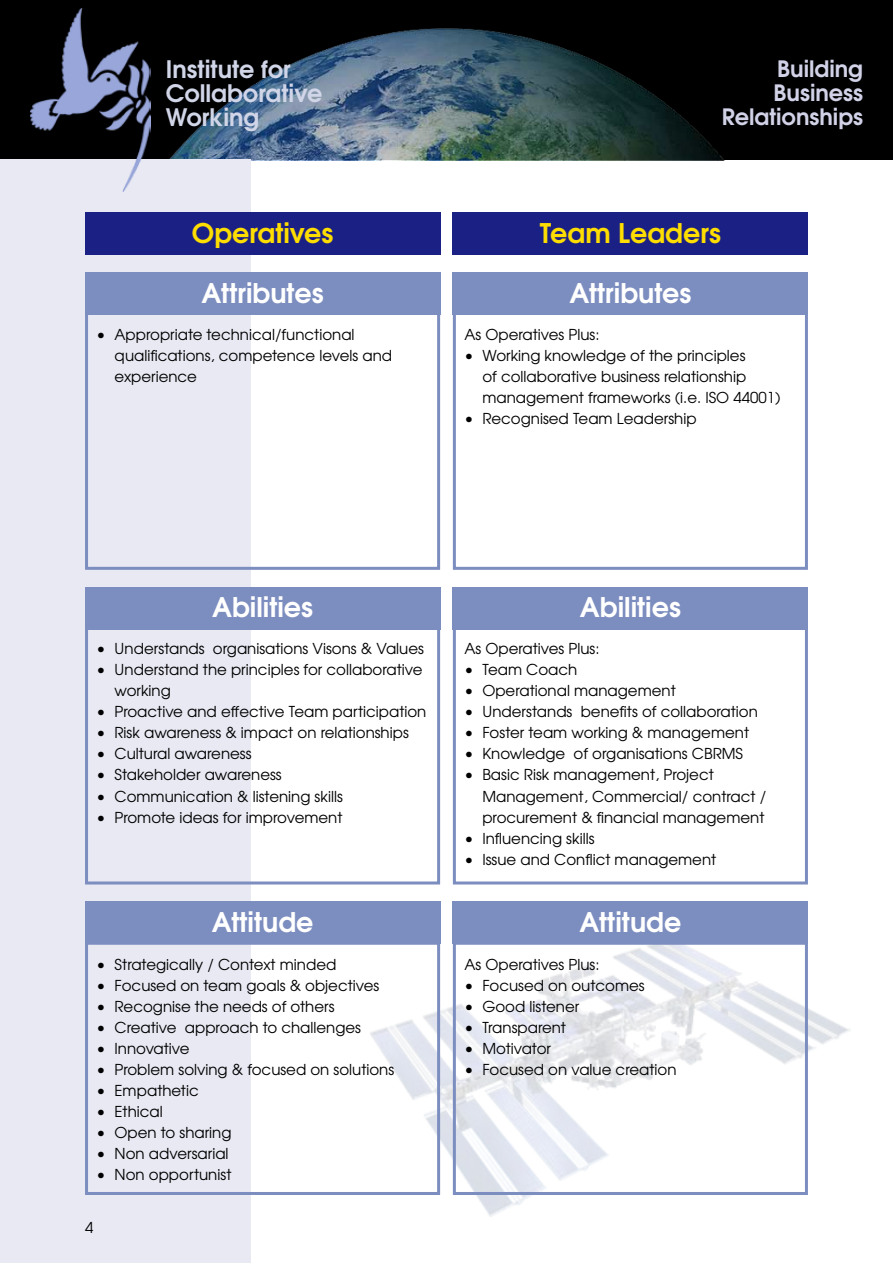
<style>
.page{position:relative;width:893px;height:1263px;background:#fff}
.page>*{position:absolute;margin:0;border:0;box-sizing:border-box;transform-origin:0 0}
.t1{font:700 27px "Te X Gyre Adventor";color:#fff}
.t2{font:700 27px "Te X Gyre Adventor";color:#fedd00}
.t3{font:700 24px/24px "Te X Gyre Adventor";color:#d1d5e8}
.t4{font:700 22.5px/24px "Te X Gyre Adventor";color:#d1d2e7;text-align:right}
.t5{font:15px/21px "Te X Gyre Adventor";color:#000}
</style>
<div class="page">
<div style="left:0;top:0;width:893px;height:159px;background:#000"></div>
<img style="left:169px;top:29px;width:639px;height:131px">
<div style="left:0;top:159px;width:251px;height:1104px;background:#e8e9f3"></div>
<img style="left:370px;top:939px;width:480px;height:277px">
<img style="left:31px;top:9px;width:120px;height:182px">
<hr style="left:892px;top:159px;width:1px;height:1104px;background:#e8e9f3">
<div style="left:85px;top:213px;width:355px;height:42px;background:#1b2085"></div>
<div style="left:453px;top:213px;width:355px;height:42px;background:#1b2085"></div>
<div style="left:85px;top:312px;width:355px;height:258px;border:3px solid #7c8dbf"></div>
<div style="left:85px;top:272px;width:355px;height:43px;background:#7c8dbf"></div>
<div style="left:453px;top:272px;width:355px;height:43px;background:#7c8dbf"></div>
<div style="left:85px;top:627px;width:355px;height:257px;border:3px solid #7c8dbf"></div>
<div style="left:85px;top:587px;width:355px;height:42px;background:#7c8dbf"></div>
<div style="left:453px;top:587px;width:355px;height:42px;background:#7c8dbf"></div>
<div style="left:85px;top:901px;width:355px;height:43px;background:#7c8dbf"></div>
<div style="left:453px;top:901px;width:355px;height:43px;background:#7c8dbf"></div>
<div style="left:453px;top:312px;width:355px;height:258px;border:3px solid #7c8dbf"></div>
<div style="left:453px;top:627px;width:355px;height:257px;border:3px solid #7c8dbf"></div>
<div style="left:85px;top:942px;width:355px;height:253px;border:3px solid #7c8dbf"></div>
<div style="left:453px;top:942px;width:355px;height:253px;border:3px solid #7c8dbf"></div>
<h2 class="t3" style="left:166px;top:55px;width:158px">Institute for<br>Collaborative<br>Working</h2>
<h3 class="t4" style="left:722px;top:54px;width:143px">Building<br>Business<br>Relationships</h3>
<h1 class="t2" style="left:192px;top:210px;width:143px">Operatives</h1>
<h1 class="t2" style="left:540px;top:210px;width:183px">Team Leaders</h1>
<h1 class="t1" style="left:202px;top:269px;width:124px">Attributes</h1>
<h1 class="t1" style="left:569px;top:269px;width:124px">Attributes</h1>
<p class="t5" style="left:115px;top:323px;width:279px;text-indent:-18px">• Appropriate technical/functional qualifications, competence levels and experience</p>
<p class="t5" style="left:464px;top:323px;width:137px">As Operatives Plus:</p>
<p class="t5" style="left:482px;top:344px;width:300px;text-indent:-18px">• Working knowledge of the principles<br>of collaborative business relationship management frameworks (i.e. ISO 44001)</p>
<p class="t5" style="left:464px;top:407px;width:234px">• Recognised Team Leadership</p>
<h1 class="t1" style="left:212px;top:584px;width:102px">Abilities</h1>
<h1 class="t1" style="left:580px;top:584px;width:102px">Abilities</h1>
<p class="t5" style="left:97px;top:637px;width:329px">• Understands organisations Visons &amp; Values</p>
<p class="t5" style="left:115px;top:658px;width:309px;text-indent:-18px">• Understand the principles for collaborative working</p>
<p class="t5" style="left:97px;top:700px;width:331px">• Proactive and effective Team participation</p>
<p class="t5" style="left:97px;top:721px;width:314px">• Risk awareness &amp; impact on relationships</p>
<p class="t5" style="left:97px;top:742px;width:156px">• Cultural awareness</p>
<p class="t5" style="left:97px;top:763px;width:187px">• Stakeholder awareness</p>
<p class="t5" style="left:97px;top:784px;width:248px">• Communication &amp; listening skills</p>
<p class="t5" style="left:97px;top:805px;width:247px">• Promote ideas for improvement</p>
<p class="t5" style="left:464px;top:637px;width:137px">As Operatives Plus:</p>
<p class="t5" style="left:464px;top:658px;width:114px">• Team Coach</p>
<p class="t5" style="left:464px;top:679px;width:213px">• Operational management</p>
<p class="t5" style="left:464px;top:700px;width:295px">• Understands benefits of collaboration</p>
<p class="t5" style="left:464px;top:721px;width:286px">• Foster team working &amp; management</p>
<p class="t5" style="left:464px;top:742px;width:280px">• Knowledge of organisations CBRMS</p>
<p class="t5" style="left:482px;top:763px;width:285px;text-indent:-18px">• Basic Risk management, Project<br>Management, Commercial/ contract / procurement &amp; financial management</p>
<p class="t5" style="left:464px;top:826px;width:132px">• Influencing skills</p>
<p class="t5" style="left:464px;top:847px;width:253px">• Issue and Conflict management</p>
<h1 class="t1" style="left:212px;top:899px;width:103px">Attitude</h1>
<h1 class="t1" style="left:579px;top:899px;width:103px">Attitude</h1>
<p class="t5" style="left:97px;top:953px;width:241px">• Strategically / Context minded</p>
<p class="t5" style="left:97px;top:974px;width:284px">• Focused on team goals &amp; objectives</p>
<p class="t5" style="left:97px;top:995px;width:240px">• Recognise the needs of others</p>
<p class="t5" style="left:97px;top:1016px;width:266px">• Creative approach to challenges</p>
<p class="t5" style="left:97px;top:1037px;width:95px">• Innovative</p>
<p class="t5" style="left:97px;top:1058px;width:299px">• Problem solving &amp; focused on solutions</p>
<p class="t5" style="left:97px;top:1079px;width:104px">• Empathetic</p>
<p class="t5" style="left:97px;top:1100px;width:68px">• Ethical</p>
<p class="t5" style="left:97px;top:1121px;width:136px">• Open to sharing</p>
<p class="t5" style="left:97px;top:1142px;width:134px">• Non adversarial</p>
<p class="t5" style="left:97px;top:1163px;width:136px">• Non opportunist</p>
<p class="t5" style="left:85px;top:1215px;width:10px">4</p>
<p class="t5" style="left:464px;top:953px;width:137px">As Operatives Plus:</p>
<p class="t5" style="left:464px;top:974px;width:182px">• Focused on outcomes</p>
<p class="t5" style="left:464px;top:995px;width:117px">• Good listener</p>
<p class="t5" style="left:464px;top:1016px;width:103px">• Transparent</p>
<p class="t5" style="left:464px;top:1037px;width:88px">• Motivator</p>
<p class="t5" style="left:464px;top:1058px;width:214px">• Focused on value creation</p>
</div>
